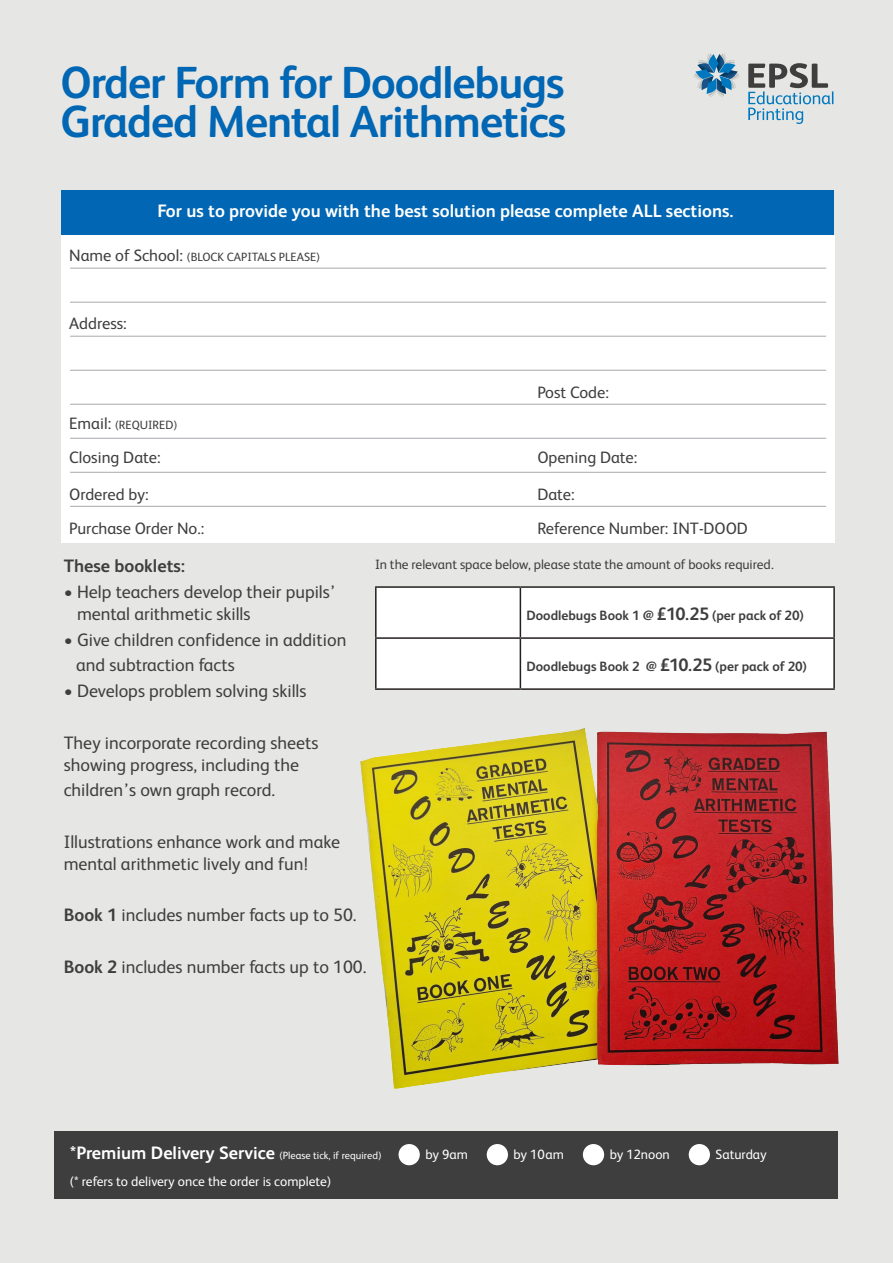
<style>
.page{position:relative;width:893px;height:1263px;background:#e6e7e4}
.page>*{position:absolute;margin:0;border:0;box-sizing:border-box;transform-origin:0 0}
.t1{font:700 45px/39px "FS Albert";letter-spacing:-.025em;color:#0166b3}
.t2{font:18px/21.6px "FS Albert";color:#3e3e3f}
.t3{font:700 18px "FS Albert";color:#fff}
.t4{font:700 18px "FS Albert";color:#3e3e3f}
.t5{font:16.5px "FS Albert";color:#3e3e3f}
.t6{font:700 13.5px "FS Albert";color:#3e3e3f}
.t7{font:13.5px "FS Albert";color:#fff}
.t8{font:13.5px "FS Albert";color:#3e3e3f}
.t9{font:12px "FS Albert";color:#3e3e3f}
.s1{font-size:16.5px}
.s2{font-weight:700}
.s3{font-size:18px}
.s4{font-weight:400;font-size:10.5px}
</style>
<div class="page">
<svg style="left:693px;top:53px;width:47px;height:44px"></svg>
<svg style="left:748px;top:63px;width:85px;height:61px"></svg>
<div style="left:61px;top:190px;width:772px;height:45px;background:#0166b3"></div>
<div style="left:61px;top:235px;width:774px;height:308px;background:#fff"></div>
<hr style="left:70px;top:268px;width:756px;height:1px;background:#a8a9ad">
<hr style="left:70px;top:302px;width:756px;height:1px;background:#a8a9ad">
<hr style="left:70px;top:336px;width:756px;height:1px;background:#a8a9ad">
<hr style="left:70px;top:370px;width:756px;height:1px;background:#a8a9ad">
<hr style="left:70px;top:404px;width:756px;height:1px;background:#a8a9ad">
<hr style="left:70px;top:438px;width:756px;height:1px;background:#a8a9ad">
<hr style="left:70px;top:472px;width:756px;height:1px;background:#a8a9ad">
<hr style="left:70px;top:506px;width:756px;height:1px;background:#a8a9ad">
<div style="left:377px;top:588px;width:456px;height:100px;background:#fff"></div>
<hr style="left:375px;top:586px;width:145px;height:2px;background:#231f20">
<hr style="left:375px;top:588px;width:2px;height:49px;background:#231f20">
<hr style="left:520px;top:586px;width:315px;height:2px;background:#231f20">
<hr style="left:520px;top:588px;width:1px;height:49px;background:#231f20">
<hr style="left:833px;top:588px;width:2px;height:49px;background:#231f20">
<hr style="left:375px;top:637px;width:145px;height:2px;background:#231f20">
<hr style="left:375px;top:639px;width:2px;height:49px;background:#231f20">
<hr style="left:520px;top:637px;width:315px;height:2px;background:#231f20">
<hr style="left:520px;top:639px;width:1px;height:49px;background:#231f20">
<hr style="left:833px;top:639px;width:2px;height:49px;background:#231f20">
<hr style="left:375px;top:688px;width:145px;height:2px;background:#231f20">
<hr style="left:520px;top:688px;width:315px;height:2px;background:#231f20">
<div style="left:55px;top:1131px;width:783px;height:68px;background:#3e3e3f"></div>
<div style="left:399px;top:1144px;width:21px;height:21px;background:#fff;border-radius:50%"></div>
<div style="left:487px;top:1144px;width:21px;height:21px;background:#fff;border-radius:50%"></div>
<div style="left:583px;top:1144px;width:21px;height:21px;background:#fff;border-radius:50%"></div>
<div style="left:689px;top:1144px;width:21px;height:21px;background:#fff;border-radius:50%"></div>
<img style="left:360px;top:728px;width:479px;height:361px">
<p class="t1" style="left:61px;top:63px;width:507px">Order Form for Doodlebugs<br>Graded Mental Arithmetics</p>
<p class="t3" style="left:157px;top:201px;width:578px">For us to provide you with the best solution please complete ALL sections.</p>
<p class="t9" style="left:69px;top:250px;width:252px"><span class="s1">Name of School:</span> (BLOCK CAPITALS PLEASE)</p>
<p class="t5" style="left:69px;top:314px;width:59px">Address:</p>
<p class="t5" style="left:537px;top:383px;width:73px">Post Code:</p>
<p class="t9" style="left:69px;top:418px;width:110px"><span class="s1">Email:</span> (REQUIRED)</p>
<p class="t5" style="left:69px;top:448px;width:93px">Closing Date:</p>
<p class="t5" style="left:537px;top:448px;width:102px">Opening Date:</p>
<p class="t5" style="left:69px;top:485px;width:81px">Ordered by:</p>
<p class="t5" style="left:537px;top:485px;width:39px">Date:</p>
<p class="t5" style="left:69px;top:518px;width:137px">Purchase Order No.:</p>
<p class="t5" style="left:537px;top:518px;width:212px">Reference Number: INT-DOOD</p>
<p class="t4" style="left:64px;top:556px;width:123px">These booklets:</p>
<p class="t2" style="left:77px;top:581px;width:260px;text-indent:-13px">• Help teachers develop their pupils’ mental arithmetic skills</p>
<p class="t2" style="left:64px;top:628px;width:284px">• Give children confidence in addition</p>
<p class="t2" style="left:76px;top:654px;width:160px">and subtraction facts</p>
<p class="t2" style="left:64px;top:680px;width:244px">• Develops problem solving skills</p>
<p class="t2" style="left:64px;top:732px;width:256px">They incorporate recording sheets showing progress, including the</p>
<p class="t2" style="left:64px;top:779px;width:213px">children’s own graph record.</p>
<p class="t2" style="left:64px;top:831px;width:278px">Illustrations enhance work and make mental arithmetic lively and fun!</p>
<p class="t2" style="left:64px;top:904px;width:294px"><span class="s2">Book 1</span> includes number facts up to 50.</p>
<p class="t2" style="left:64px;top:956px;width:304px"><span class="s2">Book 2</span> includes number facts up to 100.</p>
<p class="t8" style="left:375px;top:556px;width:400px">In the relevant space below, please state the amount of books required.</p>
<p class="t6" style="left:526px;top:607px;width:279px">Doodlebugs Book 1 @ <span class="s3">£10.25</span> (per pack of 20)</p>
<p class="t6" style="left:526px;top:658px;width:282px">Doodlebugs Book 2 @ <span class="s3">£10.25</span> (per pack of 20)</p>
<p class="t3" style="left:70px;top:1143px;width:313px">*Premium Delivery Service <span class="s4">(Please tick, if required)</span></p>
<p class="t7" style="left:425px;top:1147px;width:44px">by 9am</p>
<p class="t7" style="left:514px;top:1147px;width:52px">by 10am</p>
<p class="t7" style="left:610px;top:1147px;width:62px">by 12noon</p>
<p class="t7" style="left:715px;top:1147px;width:53px">Saturday</p>
<p class="t7" style="left:70px;top:1173px;width:263px">(* refers to delivery once the order is complete)</p>
</div>
